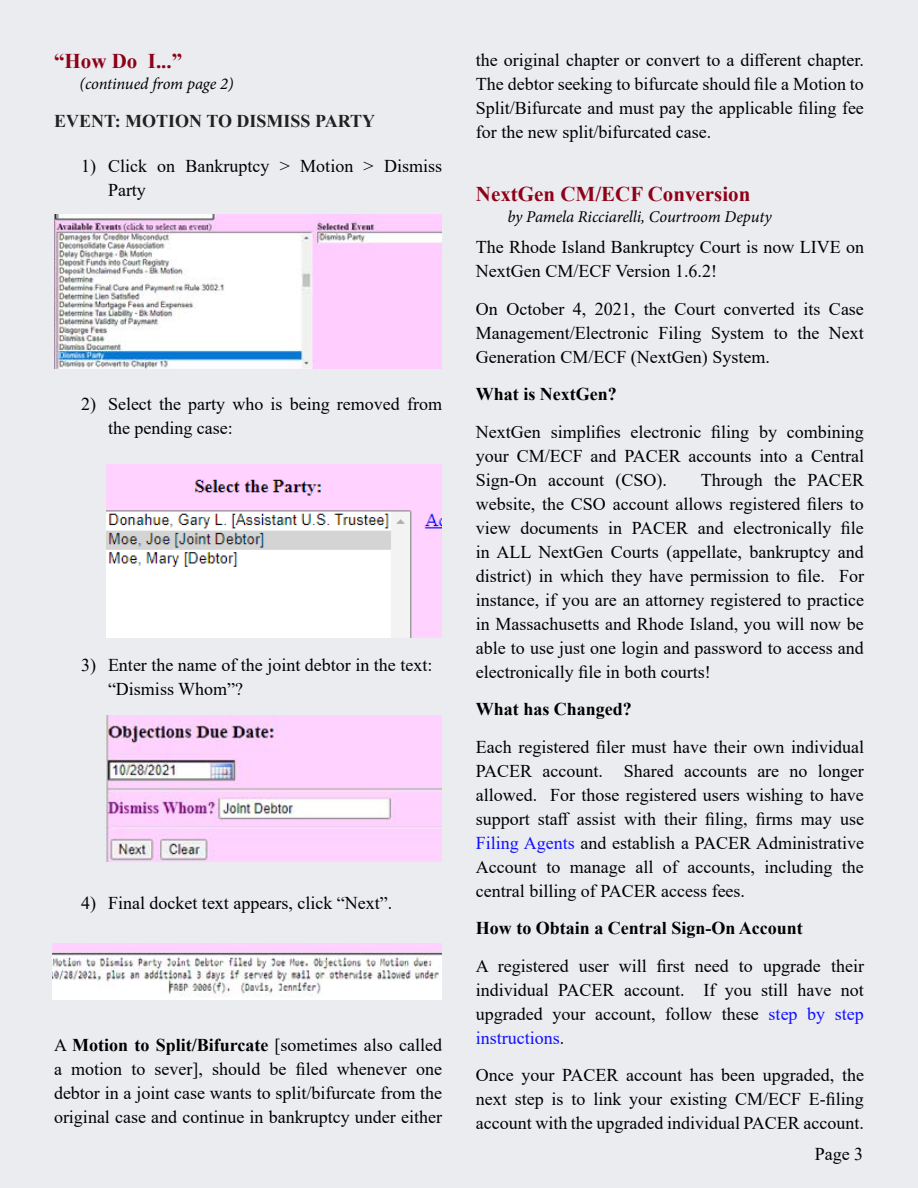
<style>
.page{position:relative;width:918px;height:1188px;background:#ebecef}
.page>*{position:absolute;margin:0;border:0;box-sizing:border-box;transform-origin:0 0}
.t1{font:700 21px "Times New Roman";color:#8d0119}
.t2{font:18px/24px "Times New Roman";color:#000;text-align:justify}
.t3{font:700 18px "Times New Roman";color:#000}
.t4{font:700 18px "Times New Roman";color:#212121}
.t5{font:italic 16.5px "Minion Pro";letter-spacing:-.01em;color:#000}
.s1{font-weight:700}
.s2{color:#100fff}
</style>
<div class="page">
<img style="left:53px;top:943px;width:388px;height:56px">
<img style="left:107px;top:715px;width:334px;height:146px">
<img style="left:107px;top:464px;width:334px;height:174px">
<img style="left:55px;top:214px;width:386px;height:154px">
<p class="t1" style="left:54px;top:46px;width:130px">“How Do I...”</p>
<p class="t5" style="left:80px;top:73px;width:155px">(continued from page 2)</p>
<p class="t4" style="left:54px;top:108px;width:323px">EVENT: MOTION TO DISMISS PARTY</p>
<p class="t2" style="left:108px;top:154px;width:336px;text-indent:-27px">1) Click on Bankruptcy &gt; Motion &gt; Dismiss<br>Party</p>
<p class="t2" style="left:108px;top:391px;width:336px;text-indent:-27px">2) Select the party who is being removed from the pending case:</p>
<p class="t2" style="left:108px;top:653px;width:326px;text-indent:-27px">3) Enter the name of the joint debtor in the text: “Dismiss Whom”?</p>
<p class="t2" style="left:81px;top:890px;width:313px">4) Final docket text appears, click “Next”.</p>
<p class="t2" style="left:54px;top:1032px;width:390px">A <span class="s1">Motion to Split/Bifurcate</span> [sometimes also called a motion to sever], should be filed whenever one debtor in a joint case wants to split/bifurcate from the original case and continue in bankruptcy under either</p>
<p class="t2" style="left:476px;top:48px;width:390px">the original chapter or convert to a different chapter.<br>The debtor seeking to bifurcate should file a Motion to Split/Bifurcate and must pay the applicable filing fee for the new split/bifurcated case.</p>
<p class="t1" style="left:476px;top:179px;width:276px">NextGen CM/ECF Conversion</p>
<p class="t5" style="left:507px;top:205px;width:266px">by Pamela Ricciarelli, Courtroom Deputy</p>
<p class="t2" style="left:476px;top:235px;width:390px">The Rhode Island Bankruptcy Court is now LIVE on<br>NextGen CM/ECF Version 1.6.2!</p>
<p class="t2" style="left:476px;top:296px;width:390px">On October 4, 2021, the Court converted its Case Management/Electronic Filing System to the Next Generation CM/ECF (NextGen) System.</p>
<p class="t3" style="left:476px;top:381px;width:142px">What is NextGen?</p>
<p class="t2" style="left:476px;top:419px;width:390px">NextGen simplifies electronic filing by combining your CM/ECF and PACER accounts into a Central Sign-On account (CSO).</p>
<p class="t2" style="left:476px;top:467px;width:390px;text-indent:225px">Through the PACER website, the CSO account allows registered filers to view documents in PACER and electronically file in ALL NextGen Courts (appellate, bankruptcy and district) in which they have permission to file. For instance, if you are an attorney registered to practice in Massachusetts and Rhode Island, you will now be able to use just one login and password to access and electronically file in both courts!</p>
<p class="t3" style="left:476px;top:696px;width:158px">What has Changed?</p>
<p class="t2" style="left:476px;top:734px;width:390px">Each registered filer must have their own individual PACER account. Shared accounts are no longer allowed. For those registered users wishing to have support staff assist with their filing, firms may use <span class="s2">Filing Agents</span> and establish a PACER Administrative Account to manage all of accounts, including the central billing of PACER access fees.</p>
<p class="t3" style="left:476px;top:915px;width:329px">How to Obtain a Central Sign-On Account</p>
<p class="t2" style="left:476px;top:953px;width:390px">A registered user will first need to upgrade their individual PACER account. If you still have not upgraded your account, follow these <span class="s2">step by step instructions</span>.</p>
<p class="t2" style="left:476px;top:1062px;width:390px">Once your PACER account has been upgraded, the next step is to link your existing CM/ECF E-filing account with the upgraded individual PACER account.</p>
<p class="t2" style="left:815px;top:1141px;width:50px">Page 3</p>
</div>
